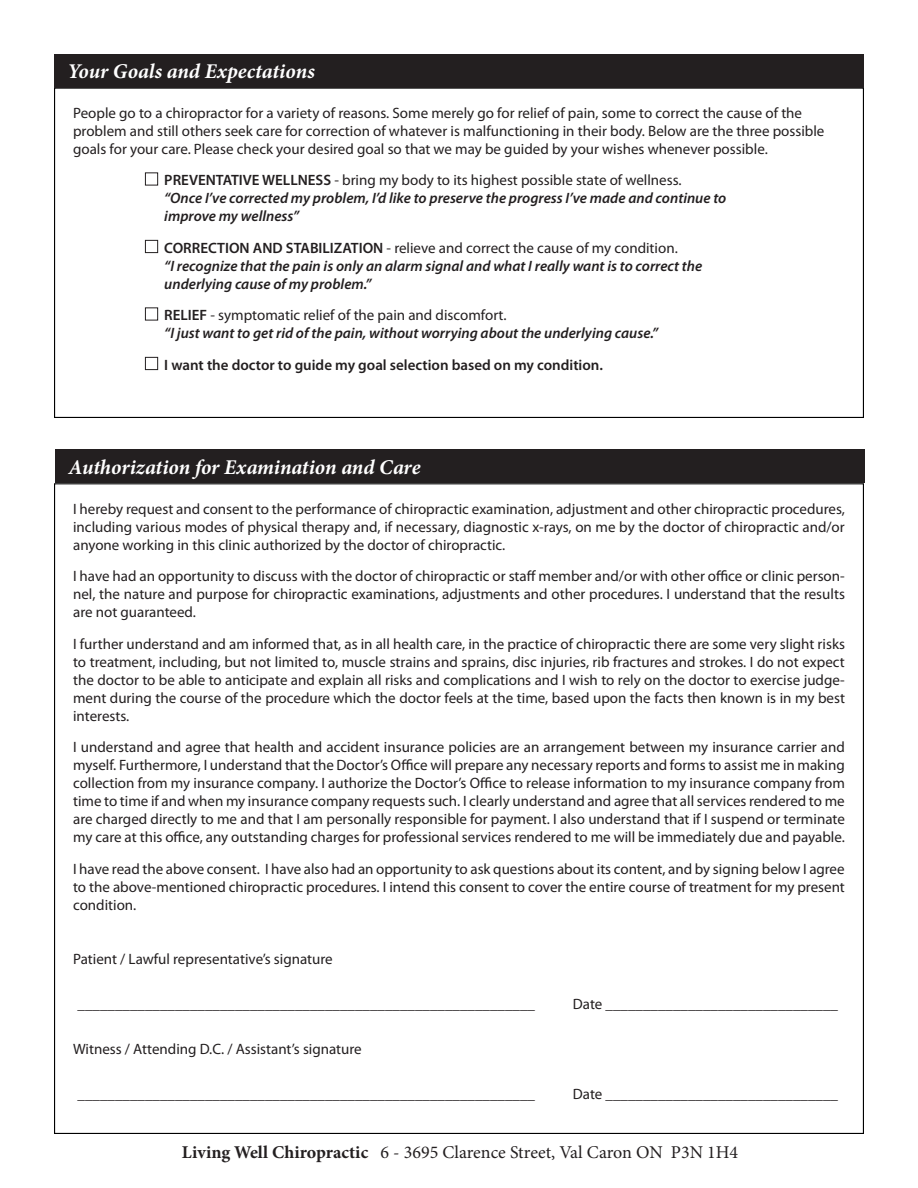
<style>
.page{position:relative;width:918px;height:1188px;background:#fff}
.page>*{position:absolute;margin:0;border:0;box-sizing:border-box;transform-origin:0 0}
.t1{font:italic 700 21px "Minion Pro";letter-spacing:-.005em;color:#fff}
.t2{font:18px "Minion Pro";color:#231f20}
.t3{font:15px/18px "Myriad Pro";color:#231f20;text-align:justify}
.t4{font:italic 600 15px/18px "Myriad Pro";color:#231f20}
.t5{font:600 15px "Myriad Pro";color:#231f20}
.s1{font-style:normal}
.s2{font-weight:400;font-style:normal}
.s3{font-weight:700}
</style>
<div class="page">
<div style="left:145px;top:173px;width:13px;height:12px;border:1px solid #231f20"></div>
<div style="left:145px;top:240px;width:13px;height:13px;border:1px solid #231f20"></div>
<div style="left:145px;top:308px;width:13px;height:12px;border:1px solid #231f20"></div>
<div style="left:145px;top:357px;width:13px;height:13px;border:1px solid #231f20"></div>
<div style="left:54px;top:54px;width:810px;height:34px;background:#231f20"></div>
<div style="left:55px;top:450px;width:810px;height:33px;background:#231f20"></div>
<p class="t1" style="left:68px;top:57px;width:249px">Your Goals and Expectations</p>
<p class="t3" style="left:73px;top:104px;width:753px;text-align:left">People go to a chiropractor for a variety of reasons. Some merely go for relief of pain, some to correct the cause of the problem and still others seek care for correction of whatever is malfunctioning in their body. Below are the three possible goals for your care. Please check your desired goal so that we may be guided by your wishes whenever possible.</p>
<p class="t4" style="left:164px;top:171px;width:564px"><span class="s1">PREVENTATIVE WELLNESS</span> <span class="s2">- bring my body to its highest possible state of wellness.<br></span>“Once I’ve corrected my problem, I’d like to preserve the progress I’ve made and continue to improve my wellness”</p>
<p class="t4" style="left:164px;top:238px;width:540px"><span class="s1">CORRECTION AND STABILIZATION</span> <span class="s2">- relieve and correct the cause of my condition.<br></span>“I recognize that the pain is only an alarm signal and what I really want is to correct the underlying cause of my problem.”</p>
<p class="t4" style="left:164px;top:306px;width:495px"><span class="s1">RELIEF</span> <span class="s2">- symptomatic relief of the pain and discomfort.<br></span>“I just want to get rid of the pain, without worrying about the underlying cause.”</p>
<p class="t5" style="left:164px;top:355px;width:440px">I want the doctor to guide my goal selection based on my condition.</p>
<p class="t1" style="left:69px;top:452px;width:353px">Authorization for Examination and Care</p>
<p class="t3" style="left:73px;top:499px;width:773px">I hereby request and consent to the performance of chiropractic examination, adjustment and other chiropractic procedures, including various modes of physical therapy and, if necessary, diagnostic x-rays, on me by the doctor of chiropractic and/or anyone working in this clinic authorized by the doctor of chiropractic.</p>
<p class="t3" style="left:73px;top:567px;width:773px">I have had an opportunity to discuss with the doctor of chiropractic or staff member and/or with other office or clinic person&shy;nel, the nature and purpose for chiropractic examinations, adjustments and other procedures. I understand that the results are not guaranteed.</p>
<p class="t3" style="left:73px;top:634px;width:773px">I further understand and am informed that, as in all health care, in the practice of chiropractic there are some very slight risks to treatment, including, but not limited to, muscle strains and sprains, disc injuries, rib fractures and strokes. I do not expect the doctor to be able to anticipate and explain all risks and complications and I wish to rely on the doctor to exercise judge&shy;ment during the course of the procedure which the doctor feels at the time, based upon the facts then known is in my best interests.</p>
<p class="t3" style="left:73px;top:738px;width:773px">I understand and agree that health and accident insurance policies are an arrangement between my insurance carrier and myself. Furthermore, I understand that the Doctor’s Office will prepare any necessary reports and forms to assist me in making collection from my insurance company. I authorize the Doctor’s Office to release information to my insurance company from time to time if and when my insurance company requests such. I clearly understand and agree that all services rendered to me are charged directly to me and that I am personally responsible for payment. I also understand that if I suspend or terminate my care at this office, any outstanding charges for professional services rendered to me will be immediately due and payable.</p>
<p class="t3" style="left:73px;top:859px;width:773px">I have read the above consent. I have also had an opportunity to ask questions about its content, and by signing below I agree to the above-mentioned chiropractic procedures. I intend this consent to cover the entire course of treatment for my present condition.</p>
<p class="t3" style="left:73px;top:949px;width:261px">Patient / Lawful representative’s signature</p>
<p class="t3" style="left:78px;top:994px;width:459px">_____________________________________________________________</p>
<p class="t3" style="left:573px;top:994px;width:267px">Date _______________________________</p>
<p class="t3" style="left:73px;top:1039px;width:290px">Witness / Attending D.C. / Assistant’s signature</p>
<p class="t3" style="left:78px;top:1084px;width:459px">_____________________________________________________________</p>
<p class="t3" style="left:573px;top:1084px;width:267px">Date _______________________________</p>
<p class="t2" style="left:182px;top:1141px;width:558px"><span class="s3">Living Well Chiropractic</span> 6 - 3695 Clarence Street, Val Caron ON P3N 1H4</p>
</div>
